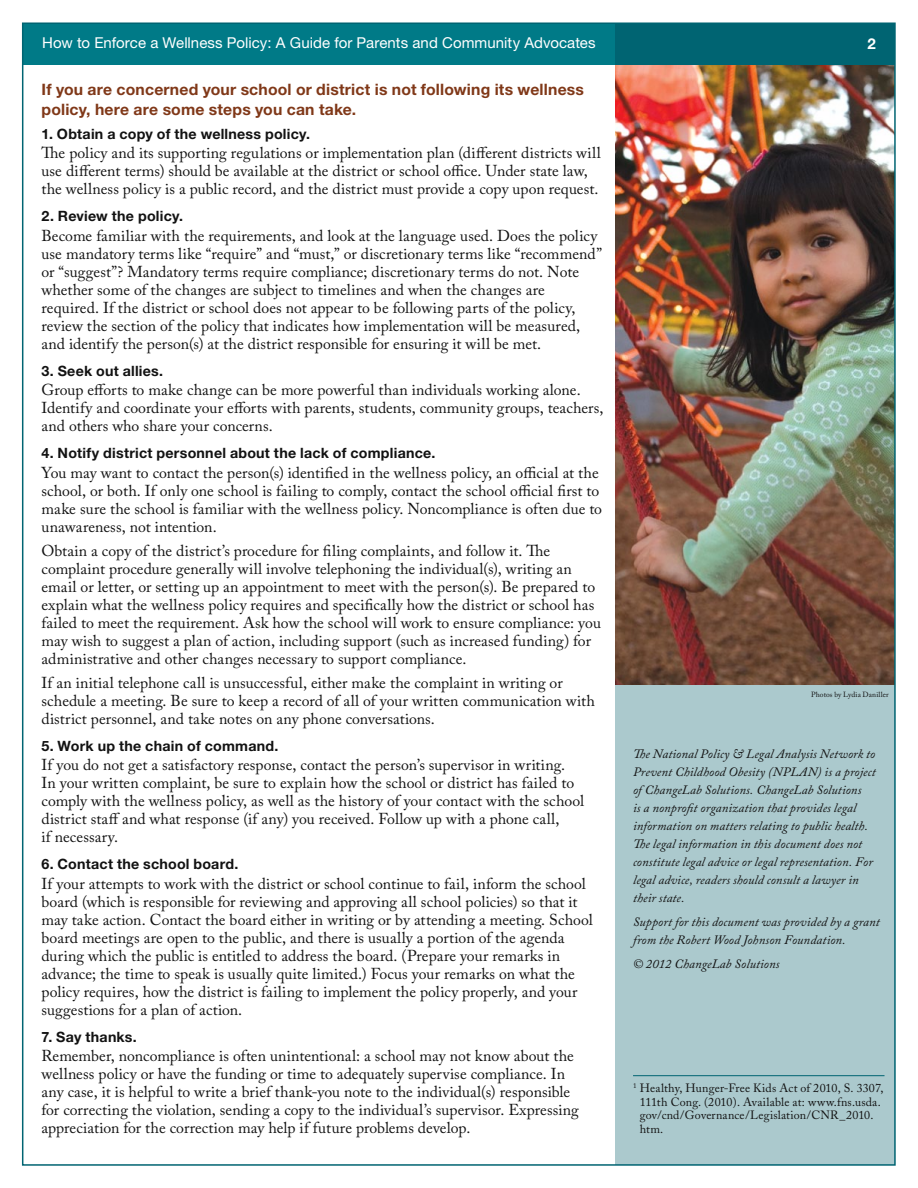
<style>
.page{position:relative;width:918px;height:1188px;background:#fff}
.page>*{position:absolute;margin:0;border:0;box-sizing:border-box;transform-origin:0 0}
.t1{font:15.75px/18px "Adobe Caslon Pro";letter-spacing:.005em;color:#121212}
.t2{font:700 15.75px/19.5px "Helvetica Neue";letter-spacing:.01em;color:#803818}
.t3{font:15px "Helvetica Neue";letter-spacing:.005em;color:#fff}
.t4{font:700 15px "Helvetica Neue";color:#fff}
.t5{font:700 14.25px "Helvetica Neue";letter-spacing:.015em;color:#121212}
.t6{font:italic 12.75px/18px "Adobe Caslon Pro";letter-spacing:.01em;color:#121212}
.t7{font:12px/13.5px "Adobe Caslon";letter-spacing:.015em;color:#121212}
.t8{font:7.5px "Adobe Caslon Pro";letter-spacing:.01em;color:#121212}
</style>
<div class="page">
<div style="left:23px;top:24px;width:872px;height:41px;background:#007a87"></div>
<div style="left:615px;top:23px;width:280px;height:42px;background:#006472"></div>
<div style="left:615px;top:65px;width:280px;height:1100px;background:#abc9cd"></div>
<img style="left:615px;top:65px;width:278px;height:619px">
<hr style="left:633px;top:1075px;width:252px;height:1px;background:#006472">
<p class="t3" style="left:42px;top:34px;width:555px">How to Enforce a Wellness Policy: A Guide for Parents and Community Advocates</p>
<p class="t4" style="left:868px;top:34px;width:10px">2</p>
<p class="t2" style="left:42px;top:79px;width:544px">If you are concerned your school or district is not following its wellness policy, here are some steps you can take.</p>
<p class="t5" style="left:42px;top:125px;width:270px">1. Obtain a copy of the wellness policy.</p>
<p class="t1" style="left:42px;top:144px;width:561px">The policy and its supporting regulations or implementation plan (different districts will use different terms) should be available at the district or school office. Under state law, the wellness policy is a public record, and the district must provide a copy upon request.</p>
<p class="t5" style="left:42px;top:207px;width:143px">2. Review the policy.</p>
<p class="t1" style="left:42px;top:226px;width:562px">Become familiar with the requirements, and look at the language used. Does the policy use mandatory terms like “require” and “must,” or discretionary terms like “recommend” or “suggest”? Mandatory terms require compliance; discretionary terms do not. Note whether some of the changes are subject to timelines and when the changes are required. If the district or school does not appear to be following parts of the policy, review the section of the policy that indicates how implementation will be measured, and identify the person(s) at the district responsible for ensuring it will be met.</p>
<p class="t5" style="left:42px;top:362px;width:123px">3. Seek out allies.</p>
<p class="t1" style="left:42px;top:381px;width:563px">Group efforts to make change can be more powerful than individuals working alone.<br>Identify and coordinate your efforts with parents, students, community groups, teachers, and others who share your concerns.</p>
<p class="t5" style="left:42px;top:444px;width:395px">4. Notify district personnel about the lack of compliance.</p>
<p class="t1" style="left:42px;top:463px;width:562px">You may want to contact the person(s) identified in the wellness policy, an official at the school, or both. If only one school is failing to comply, contact the school official first to make sure the school is familiar with the wellness policy. Noncompliance is often due to unawareness, not intention.</p>
<p class="t1" style="left:42px;top:541px;width:561px">Obtain a copy of the district’s procedure for filing complaints, and follow it. The complaint procedure generally will involve telephoning the individual(s), writing an email or letter, or setting up an appointment to meet with the person(s). Be prepared to explain what the wellness policy requires and specifically how the district or school has failed to meet the requirement. Ask how the school will work to ensure compliance: you may wish to suggest a plan of action, including support (such as increased funding) for administrative and other changes necessary to support compliance.</p>
<p class="t1" style="left:42px;top:673px;width:555px">If an initial telephone call is unsuccessful, either make the complaint in writing or schedule a meeting. Be sure to keep a record of all of your written communication with district personnel, and take notes on any phone conversations.</p>
<p class="t5" style="left:42px;top:737px;width:238px">5. Work up the chain of command.</p>
<p class="t1" style="left:42px;top:756px;width:544px">If you do not get a satisfactory response, contact the person’s supervisor in writing.<br>In your written complaint, be sure to explain how the school or district has failed to comply with the wellness policy, as well as the history of your contact with the school district staff and what response (if any) you received. Follow up with a phone call,<br>if necessary.</p>
<p class="t5" style="left:42px;top:855px;width:198px">6. Contact the school board.</p>
<p class="t1" style="left:42px;top:874px;width:553px">If your attempts to work with the district or school continue to fail, inform the school board (which is responsible for reviewing and approving all school policies) so that it may take action. Contact the board either in writing or by attending a meeting. School board meetings are open to the public, and there is usually a portion of the agenda during which the public is entitled to address the board. (Prepare your remarks in advance; the time to speak is usually quite limited.) Focus your remarks on what the policy requires, how the district is failing to implement the policy properly, and your suggestions for a plan of action.</p>
<p class="t5" style="left:42px;top:1028px;width:97px">7. Say thanks.</p>
<p class="t1" style="left:42px;top:1047px;width:539px">Remember, noncompliance is often unintentional: a school may not know about the wellness policy or have the funding or time to adequately supervise compliance. In any case, it is helpful to write a brief thank-you note to the individual(s) responsible for correcting the violation, sending a copy to the individual’s supervisor. Expressing appreciation for the correction may help if future problems develop.</p>
<p class="t8" style="left:811px;top:690px;width:79px">Photos by Lydia Daniller</p>
<p class="t6" style="left:633px;top:744px;width:244px">The National Policy &amp; Legal Analysis Network to Prevent Childhood Obesity (NPLAN) is a project of ChangeLab Solutions. ChangeLab Solutions<br>is a nonprofit organization that provides legal information on matters relating to public health.<br>The legal information in this document does not constitute legal advice or legal representation. For legal advice, readers should consult a lawyer in their state.</p>
<p class="t6" style="left:633px;top:912px;width:248px">Support for this document was provided by a grant from the Robert Wood Johnson Foundation.</p>
<p class="t6" style="left:633px;top:954px;width:148px">© 2012 ChangeLab Solutions</p>
<p class="t7" style="left:640px;top:1082px;width:245px;text-indent:-7px"><sup>1</sup> Healthy, Hunger-Free Kids Act of 2010, S. 3307, 111th Cong. (2010). Available at: www.fns.usda. gov/cnd/Governance/Legislation/CNR_2010. htm.</p>
</div>
